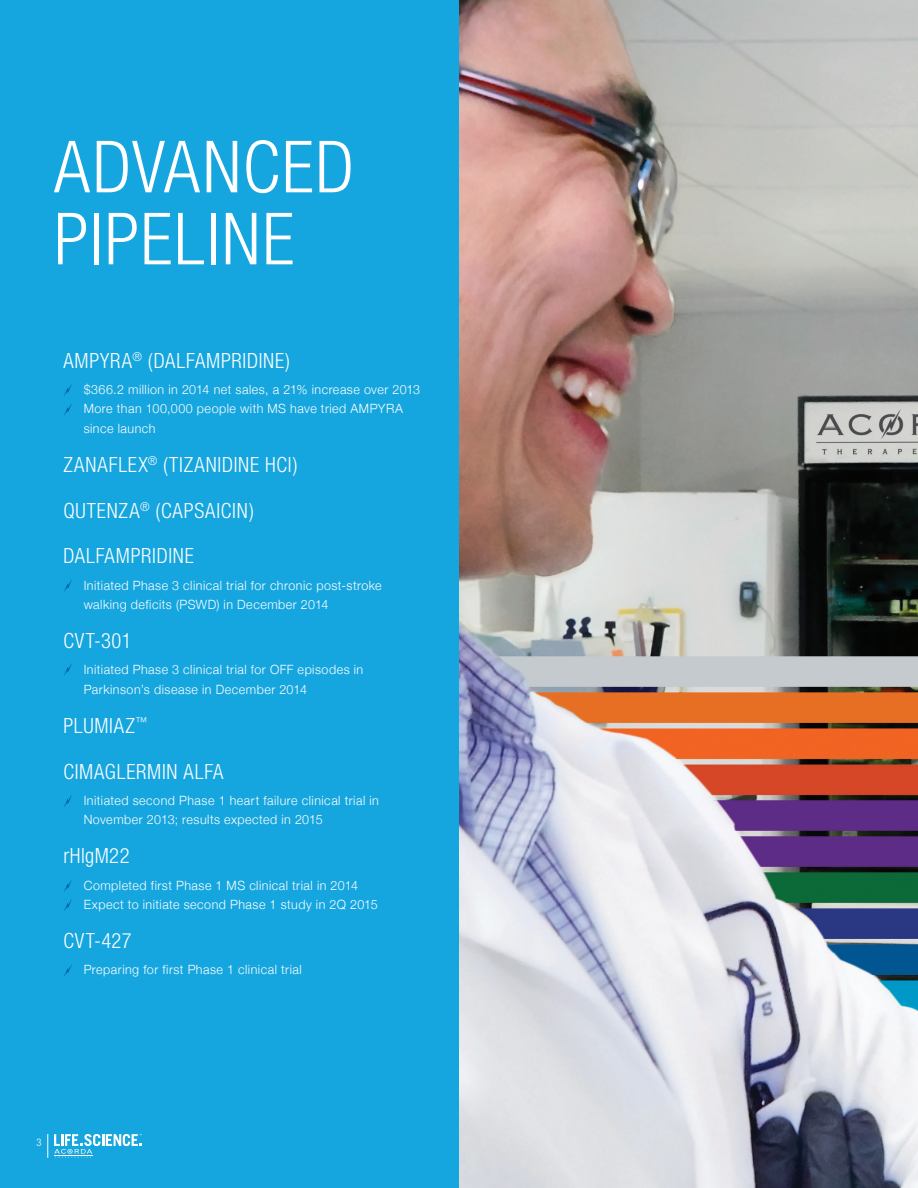
<style>
.page{position:relative;width:918px;height:1188px;background:#fff}
.page>*{position:absolute;margin:0;border:0;box-sizing:border-box;transform-origin:0 0}
.t1{font:300 condensed 72px/72px "Helvetica Neue";letter-spacing:.025em;color:#fff}
.t2{font:300 condensed 21px "Helvetica Neue";letter-spacing:.035em;color:#fff}
.t3{font:300 12.75px/19.5px "Helvetica Neue";letter-spacing:.04em;color:#fff}
.t4{font:300 condensed 10.5px "Helvetica Neue";color:#fff}
</style>
<div class="page">
<img style="left:459px;top:0;width:459px;height:1188px">
<div style="left:0;top:0;width:459px;height:1188px;background:#16a6df"></div>
<svg style="left:64px;top:384px;width:8px;height:31px"></svg>
<svg style="left:64px;top:580px;width:8px;height:12px"></svg>
<svg style="left:64px;top:663px;width:8px;height:12px"></svg>
<svg style="left:64px;top:795px;width:8px;height:12px"></svg>
<svg style="left:64px;top:880px;width:8px;height:31px"></svg>
<svg style="left:64px;top:964px;width:8px;height:12px"></svg>
<svg style="left:54px;top:1134px;width:88px;height:24px"></svg>
<svg style="left:47px;top:1134px;width:1px;height:24px"></svg>
<p class="t1" style="left:54px;top:130px;width:302px">ADVANCED<br>PIPELINE</p>
<p class="t2" style="left:63px;top:348px;width:228px">AMPYRA<sup>®</sup> (DALFAMPRIDINE)</p>
<p class="t3" style="left:84px;top:379px;width:338px">$366.2 million in 2014 net sales, a 21% increase over 2013</p>
<p class="t3" style="left:84px;top:398px;width:321px">More than 100,000 people with MS have tried AMPYRA since launch</p>
<p class="t2" style="left:63px;top:452px;width:236px">ZANAFLEX<sup>®</sup> (TIZANIDINE HCI)</p>
<p class="t2" style="left:63px;top:498px;width:192px">QUTENZA<sup>®</sup> (CAPSAICIN)</p>
<p class="t2" style="left:63px;top:544px;width:132px">DALFAMPRIDINE</p>
<p class="t3" style="left:84px;top:575px;width:300px">Initiated Phase 3 clinical trial for chronic post-stroke walking deficits (PSWD) in December 2014</p>
<p class="t2" style="left:63px;top:629px;width:70px">CVT-301</p>
<p class="t3" style="left:84px;top:659px;width:281px">Initiated Phase 3 clinical trial for OFF episodes in<br>Parkinson’s disease in December 2014</p>
<p class="t2" style="left:63px;top:713px;width:86px">PLUMIAZ<sup>™</sup></p>
<p class="t2" style="left:63px;top:759px;width:162px">CIMAGLERMIN ALFA</p>
<p class="t3" style="left:84px;top:790px;width:297px">Initiated second Phase 1 heart failure clinical trial in<br>November 2013; results expected in 2015</p>
<p class="t2" style="left:63px;top:844px;width:68px">rHlgM22</p>
<p class="t3" style="left:84px;top:875px;width:276px">Completed first Phase 1 MS clinical trial in 2014</p>
<p class="t3" style="left:84px;top:894px;width:296px">Expect to initiate second Phase 1 study in 2Q 2015</p>
<p class="t2" style="left:63px;top:929px;width:70px">CVT-427</p>
<p class="t3" style="left:84px;top:959px;width:220px">Preparing for first Phase 1 clinical trial</p>
<p class="t4" style="left:37px;top:1136px;width:7px">3</p>
</div>
